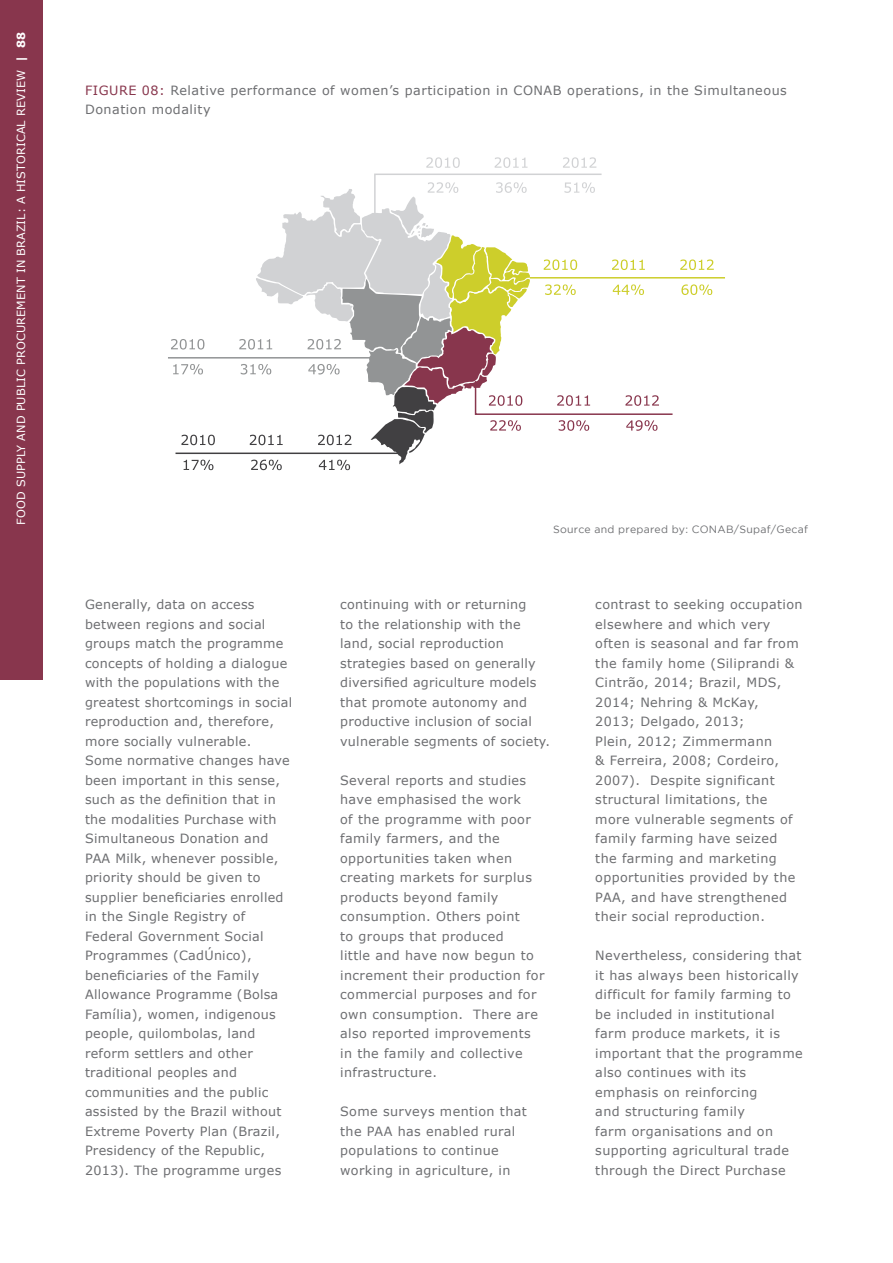
<style>
.page{position:relative;width:893px;height:1263px;background:#fff}
.page>*{position:absolute;margin:0;border:0;box-sizing:border-box;transform-origin:0 0}
.t1{font:12.75px/19.5px "Verdana";letter-spacing:.03em;color:#6d6e71}
.t2{font:11.25px "Verdana";letter-spacing:.01em;color:#fff}
.t3{font:10.5px "Gotham";letter-spacing:.025em;color:#6d6e71}
.s1{font-weight:700}
.s2{color:#88364d}
</style>
<div class="page">
<div style="left:0;top:0;width:43px;height:679px;background:#88364d"></div>
<svg style="left:680px;top:259px;width:34px;height:11px"></svg>
<svg style="left:681px;top:284px;width:31px;height:11px"></svg>
<svg style="left:181px;top:435px;width:34px;height:10px"></svg>
<svg style="left:184px;top:460px;width:29px;height:10px"></svg>
<svg style="left:171px;top:339px;width:33px;height:11px"></svg>
<svg style="left:173px;top:364px;width:30px;height:10px"></svg>
<hr style="left:530px;top:277px;width:195px;height:2px;background:#cdce2b">
<hr style="left:176px;top:452px;width:222px;height:2px;background:#414042">
<hr style="left:168px;top:357px;width:217px;height:2px;background:#929495">
<svg style="left:239px;top:157px;width:435px;height:313px"></svg>
<p class="t2" style="left:13px;top:524px;width:494px;rotate:-90deg">FOOD SUPPLY AND PUBLIC PROCUREMENT IN BRAZIL: A HISTORICAL REVIEW <span class="s1">| 88</span></p>
<p class="t1" style="left:85px;top:80px;width:703px"><span class="s2">FIGURE 08:</span> Relative performance of women’s participation in CONAB operations, in the Simultaneous<br>Donation modality</p>
<p class="t3" style="left:553px;top:523px;width:256px">Source and prepared by: CONAB/Supaf/Gecaf</p>
<p class="t1" style="left:85px;top:595px;width:209px">Generally, data on access between regions and social groups match the programme concepts of holding a dialogue with the populations with the greatest shortcomings in social reproduction and, therefore, more socially vulnerable.<br>Some normative changes have been important in this sense, such as the definition that in the modalities Purchase with<br>Simultaneous Donation and<br>PAA Milk, whenever possible, priority should be given to supplier beneficiaries enrolled in the Single Registry of<br>Federal Government Social<br>Programmes (CadÚnico), beneficiaries of the Family<br>Allowance Programme (Bolsa<br>Família), women, indigenous people, quilombolas, land reform settlers and other traditional peoples and communities and the public assisted by the Brazil without<br>Extreme Poverty Plan (Brazil,<br>Presidency of the Republic,<br>2013). The programme urges</p>
<p class="t1" style="left:340px;top:595px;width:212px">continuing with or returning<br>to the relationship with the land, social reproduction strategies based on generally diversified agriculture models that promote autonomy and productive inclusion of social vulnerable segments of society.</p>
<p class="t1" style="left:340px;top:770px;width:206px">Several reports and studies have emphasised the work<br>of the programme with poor family farmers, and the opportunities taken when creating markets for surplus products beyond family consumption. Others point<br>to groups that produced<br>little and have now begun to increment their production for commercial purposes and for own consumption. There are also reported improvements in the family and collective infrastructure.</p>
<p class="t1" style="left:340px;top:1101px;width:188px">Some surveys mention that the PAA has enabled rural populations to continue working in agriculture, in</p>
<p class="t1" style="left:595px;top:594px;width:209px">contrast to seeking occupation elsewhere and which very often is seasonal and far from the family home (Siliprandi &amp;<br>Cintrão, 2014; Brazil, MDS,<br>2014; Nehring &amp; McKay,<br>2013; Delgado, 2013;<br>Plein, 2012; Zimmermann<br>&amp; Ferreira, 2008; Cordeiro,<br>2007). Despite significant structural limitations, the more vulnerable segments of family farming have seized<br>the farming and marketing opportunities provided by the<br>PAA, and have strengthened their social reproduction.</p>
<p class="t1" style="left:595px;top:945px;width:209px">Nevertheless, considering that it has always been historically difficult for family farming to be included in institutional farm produce markets, it is important that the programme also continues with its emphasis on reinforcing<br>and structuring family<br>farm organisations and on supporting agricultural trade through the Direct Purchase</p>
</div>
